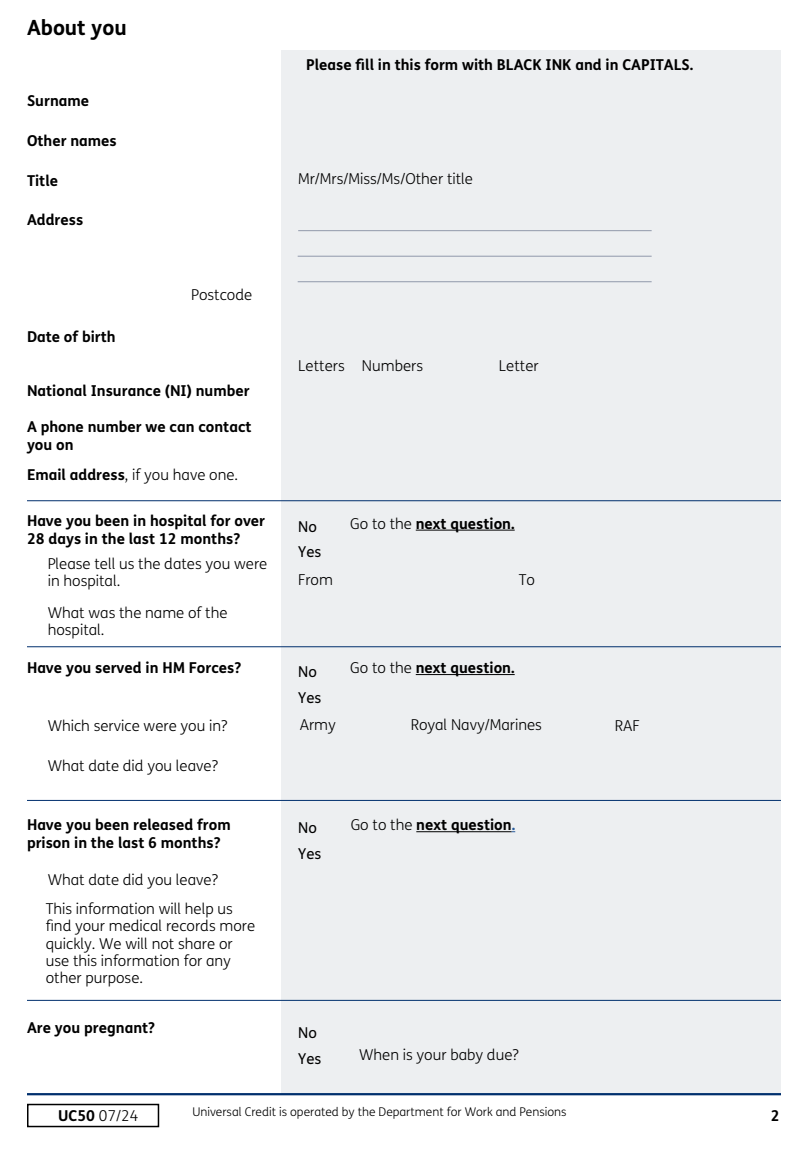
<style>
.page{position:relative;width:808px;height:1149px;background:#fff}
.page>*{position:absolute;margin:0;border:0;box-sizing:border-box;transform-origin:0 0}
.t1{font:700 21px "FS Me";color:#000}
.t2{font:300 15px/17.2px "FS Me";color:#000}
.t3{font:700 15px/18px "FS Me";color:#000}
.t4{font:15px/25.3px "FS Me";color:#000}
.t5{font:300 12px "FS Me";color:#000}
.s1{font-weight:700}
.s2{font-weight:300}
.s3{color:#275b9b}
</style>
<div class="page">
<div style="left:281px;top:50px;width:500px;height:1044px;background:#edeff1"></div>
<hr style="left:298px;top:230px;width:354px;height:1px;background:#9199ab">
<hr style="left:298px;top:256px;width:354px;height:1px;background:#9199ab">
<hr style="left:298px;top:281px;width:354px;height:1px;background:#9199ab">
<hr style="left:27px;top:1092px;width:754px;height:2px;background:#002f6d">
<hr style="left:27px;top:999px;width:754px;height:1px;background:#002f6d">
<hr style="left:27px;top:646px;width:754px;height:1px;background:#002f6d">
<hr style="left:27px;top:500px;width:754px;height:1px;background:#002f6d">
<hr style="left:27px;top:799px;width:754px;height:1px;background:#002f6d">
<div style="left:27px;top:1103px;width:132px;height:23px;border:2px solid #000"></div>
<hr style="left:416px;top:529px;width:99px;height:1px;background:#000">
<hr style="left:416px;top:674px;width:99px;height:1px;background:#000">
<hr style="left:416px;top:831px;width:96px;height:1px;background:#000">
<h1 class="t1" style="left:27px;top:11px;width:101px">About you</h1>
<p class="t3" style="left:306px;top:55px;width:389px">Please fill in this form with BLACK INK and in CAPITALS.</p>
<p class="t3" style="left:27px;top:90px;width:64px">Surname</p>
<p class="t3" style="left:27px;top:130px;width:91px">Other names</p>
<p class="t3" style="left:27px;top:170px;width:33px">Title</p>
<p class="t2" style="left:298px;top:169px;width:177px">Mr/Mrs/Miss/Ms/Other title</p>
<p class="t3" style="left:27px;top:210px;width:58px">Address</p>
<p class="t3" style="left:27px;top:326px;width:90px">Date of birth</p>
<p class="t2" style="left:191px;top:285px;width:63px">Postcode</p>
<p class="t2" style="left:298px;top:356px;width:126px">Letters Numbers</p>
<p class="t2" style="left:499px;top:356px;width:41px">Letter</p>
<p class="t3" style="left:27px;top:380px;width:224px">National Insurance (NI) number</p>
<p class="t3" style="left:27px;top:416px;width:226px">A phone number we can contact you on</p>
<p class="t2" style="left:27px;top:466px;width:213px"><span class="s1">Email address</span>, if you have one.</p>
<p class="t3" style="left:27px;top:511px;width:240px">Have you been in hospital for over<br>28 days in the last 12 months?</p>
<p class="t4" style="left:298px;top:513px;width:20px">No</p>
<p class="t3" style="left:350px;top:513px;width:166px"><span class="s2">Go to the</span> next question.</p>
<p class="t4" style="left:298px;top:538px;width:25px">Yes</p>
<p class="t2" style="left:48px;top:554px;width:221px">Please tell us the dates you were in hospital.</p>
<p class="t2" style="left:298px;top:570px;width:36px">From</p>
<p class="t2" style="left:519px;top:570px;width:18px">To</p>
<p class="t2" style="left:48px;top:603px;width:181px">What was the name of the hospital.</p>
<p class="t3" style="left:27px;top:657px;width:216px">Have you served in HM Forces?</p>
<p class="t4" style="left:298px;top:659px;width:20px">No</p>
<p class="t3" style="left:350px;top:657px;width:166px"><span class="s2">Go to the</span> next question.</p>
<p class="t4" style="left:298px;top:684px;width:25px">Yes</p>
<p class="t2" style="left:48px;top:716px;width:181px">Which service were you in?</p>
<p class="t2" style="left:300px;top:715px;width:38px">Army</p>
<p class="t2" style="left:411px;top:715px;width:133px">Royal Navy/Marines</p>
<p class="t2" style="left:615px;top:716px;width:26px">RAF</p>
<p class="t2" style="left:48px;top:756px;width:172px">What date did you leave?</p>
<p class="t3" style="left:27px;top:815px;width:205px">Have you been released from prison in the last 6 months?</p>
<p class="t4" style="left:298px;top:814px;width:20px">No</p>
<p class="t3" style="left:351px;top:814px;width:166px"><span class="s2">Go to the</span> next question<span class="s3">.</span></p>
<p class="t4" style="left:298px;top:840px;width:25px">Yes</p>
<p class="t2" style="left:46px;top:864px;width:189px;line-height:29.4px">What date did you leave?<br>This information will help us</p>
<p class="t2" style="left:46px;top:916px;width:211px">find your medical records more quickly. We will not share or use this information for any other purpose.</p>
<p class="t3" style="left:27px;top:1017px;width:130px">Are you pregnant?</p>
<p class="t4" style="left:298px;top:1019px;width:25px">No<br>Yes</p>
<p class="t2" style="left:359px;top:1045px;width:161px">When is your baby due?</p>
<p class="t2" style="left:58px;top:1106px;width:82px"><span class="s1">UC50</span> 07/24</p>
<p class="t5" style="left:192px;top:1103px;width:376px">Universal Credit is operated by the Department for Work and Pensions</p>
<p class="t3" style="left:771px;top:1105px;width:10px">2</p>
</div>
